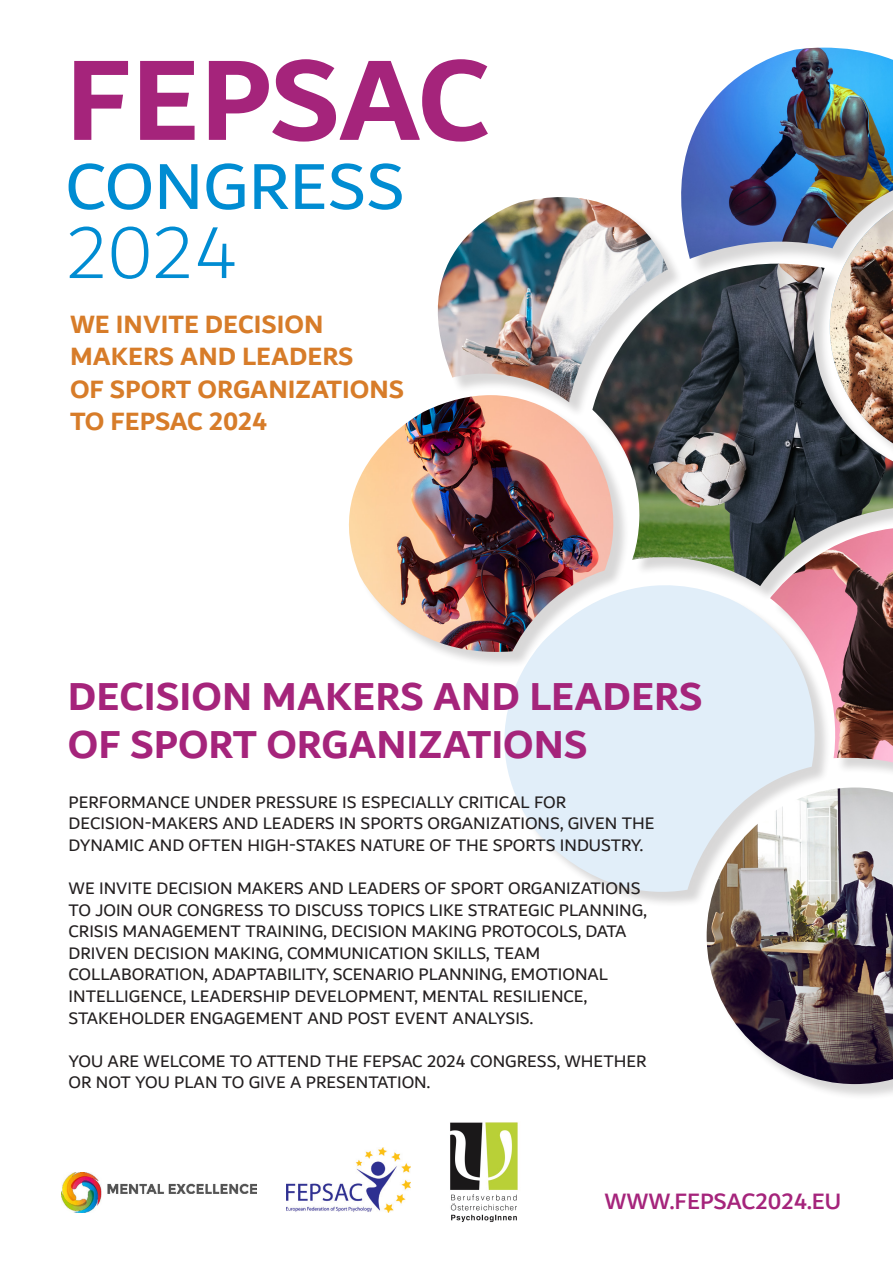
<style>
.page{position:relative;width:893px;height:1263px;background:#fff}
.page>*{position:absolute;margin:0;border:0;box-sizing:border-box;transform-origin:0 0}
.t1{font:700 42px/48px "Dubai";color:#a5247b}
.t2{font:700 27px/32.4px "Dubai";color:#d77c29}
.t3{font:500 24px "Dubai";color:#a5247b}
.t4{font:18px/21.6px "Dubai";color:#231f20}
</style>
<div class="page">
<svg style="left:504px;top:602px;width:269px;height:301px;background:#e4eff8"></svg>
<img style="left:437px;top:197px;width:231px;height:198px">
<div style="left:351px;top:397px;width:279px;height:271px;background:#231f20;opacity:.18"></div>
<img style="left:349px;top:395px;width:266px;height:258px">
<div style="left:595px;top:266px;width:298px;height:336px;background:#231f20;opacity:.18"></div>
<img style="left:592px;top:264px;width:301px;height:322px">
<div style="left:832px;top:190px;width:61px;height:292px;background:#231f20;opacity:.18"></div>
<svg style="left:830px;top:443px;width:63px;height:23px"></svg>
<img style="left:830px;top:277px;width:63px;height:166px">
<div style="left:773px;top:529px;width:120px;height:376px;background:#231f20;opacity:.18"></div>
<img style="left:770px;top:528px;width:123px;height:234px">
<div style="left:709px;top:790px;width:184px;height:311px;background:#231f20;opacity:.18"></div>
<img style="left:707px;top:787px;width:186px;height:297px">
<svg style="left:70px;top:226px;width:164px;height:53px"></svg>
<svg style="left:69px;top:163px;width:333px;height:47px"></svg>
<svg style="left:74px;top:59px;width:414px;height:83px"></svg>
<img style="left:62px;top:1172px;width:194px;height:40px">
<img style="left:410px;top:1122px;width:108px;height:100px">
<img style="left:287px;top:1147px;width:123px;height:65px">
<div style="left:683px;top:50px;width:210px;height:227px;background:#231f20;opacity:.18"></div>
<img style="left:681px;top:48px;width:212px;height:211px">
<p class="t2" style="left:70px;top:307px;width:255px">WE INVITE DECISION</p>
<p class="t2" style="left:70px;top:340px;width:285px">MAKERS AND LEADERS</p>
<p class="t2" style="left:70px;top:372px;width:336px">OF SPORT ORGANIZATIONS<br>TO FEPSAC 2024</p>
<p class="t1" style="left:68px;top:671px;width:636px">DECISION MAKERS AND LEADERS<br>OF SPORT ORGANIZATIONS</p>
<p class="t4" style="left:69px;top:790px;width:499px">PERFORMANCE UNDER PRESSURE IS ESPECIALLY CRITICAL FOR</p>
<p class="t4" style="left:69px;top:812px;width:587px">DECISION-MAKERS AND LEADERS IN SPORTS ORGANIZATIONS, GIVEN THE<br>DYNAMIC AND OFTEN HIGH-STAKES NATURE OF THE SPORTS INDUSTRY.</p>
<p class="t4" style="left:69px;top:877px;width:580px">WE INVITE DECISION MAKERS AND LEADERS OF SPORT ORGANIZATIONS TO JOIN OUR CONGRESS TO DISCUSS TOPICS LIKE STRATEGIC PLANNING, CRISIS MANAGEMENT TRAINING, DECISION MAKING PROTOCOLS, DATA DRIVEN DECISION MAKING, COMMUNICATION SKILLS, TEAM</p>
<p class="t4" style="left:69px;top:963px;width:541px">COLLABORATION, ADAPTABILITY, SCENARIO PLANNING, EMOTIONAL</p>
<p class="t4" style="left:69px;top:985px;width:520px">INTELLIGENCE, LEADERSHIP DEVELOPMENT, MENTAL RESILIENCE,</p>
<p class="t4" style="left:69px;top:1006px;width:466px">STAKEHOLDER ENGAGEMENT AND POST EVENT ANALYSIS.</p>
<p class="t4" style="left:69px;top:1050px;width:580px">YOU ARE WELCOME TO ATTEND THE FEPSAC 2024 CONGRESS, WHETHER<br>OR NOT YOU PLAN TO GIVE A PRESENTATION.</p>
<p class="t3" style="left:604px;top:1186px;width:238px">WWW.FEPSAC2024.EU</p>
</div>
